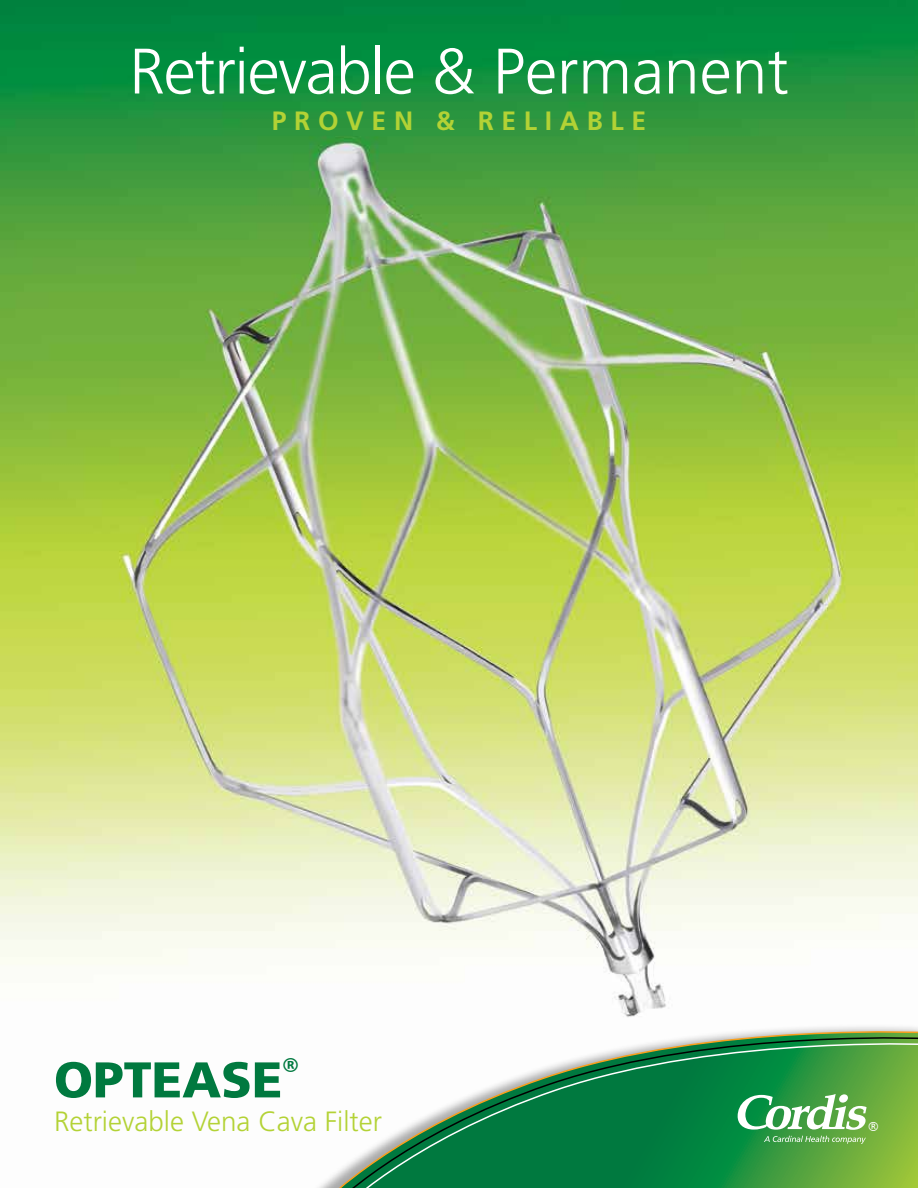
<style>
.page{position:relative;width:918px;height:1188px;background:#fff}
.page>*{position:absolute;margin:0;border:0;box-sizing:border-box;transform-origin:0 0}
.t1{font:300 64.2px "Frutiger";letter-spacing:-.02em;color:#fff}
.t2{font:900 50.1px "Frutiger";color:#00793f}
.t3{font:300 27.9px "Frutiger";color:#b3d235}
.t4{font:700 26.4px "Frutiger";letter-spacing:.29em;color:#b3d235}
.t5{font:700 20.85px "Frutiger";color:#00793f}
.t6{font:13.5px "Frutiger";color:#fff}
</style>
<div class="page">
<img style="left:0;top:0;width:918px;height:1017px">
<svg style="left:327px;top:1028px;width:591px;height:160px"></svg>
<svg style="left:333px;top:1034px;width:585px;height:154px"></svg>
<svg style="left:738px;top:1094px;width:129px;height:36px"></svg>
<svg style="left:764px;top:1136px;width:102px;height:8px"></svg>
<h1 class="t1" style="left:129px;top:35px;width:661px">Retrievable &amp; Permanent</h1>
<p class="t4" style="left:272px;top:106px;width:376px">PROVEN &amp; RELIABLE</p>
<h2 class="t2" style="left:54px;top:1050px;width:230px">OPTEASE</h2>
<p class="t5" style="left:282px;top:1053px;width:18px">®</p>
<p class="t3" style="left:54px;top:1105px;width:330px">Retrievable Vena Cava Filter</p>
<p class="t6" style="left:868px;top:1119px;width:12px">®</p>
</div>
